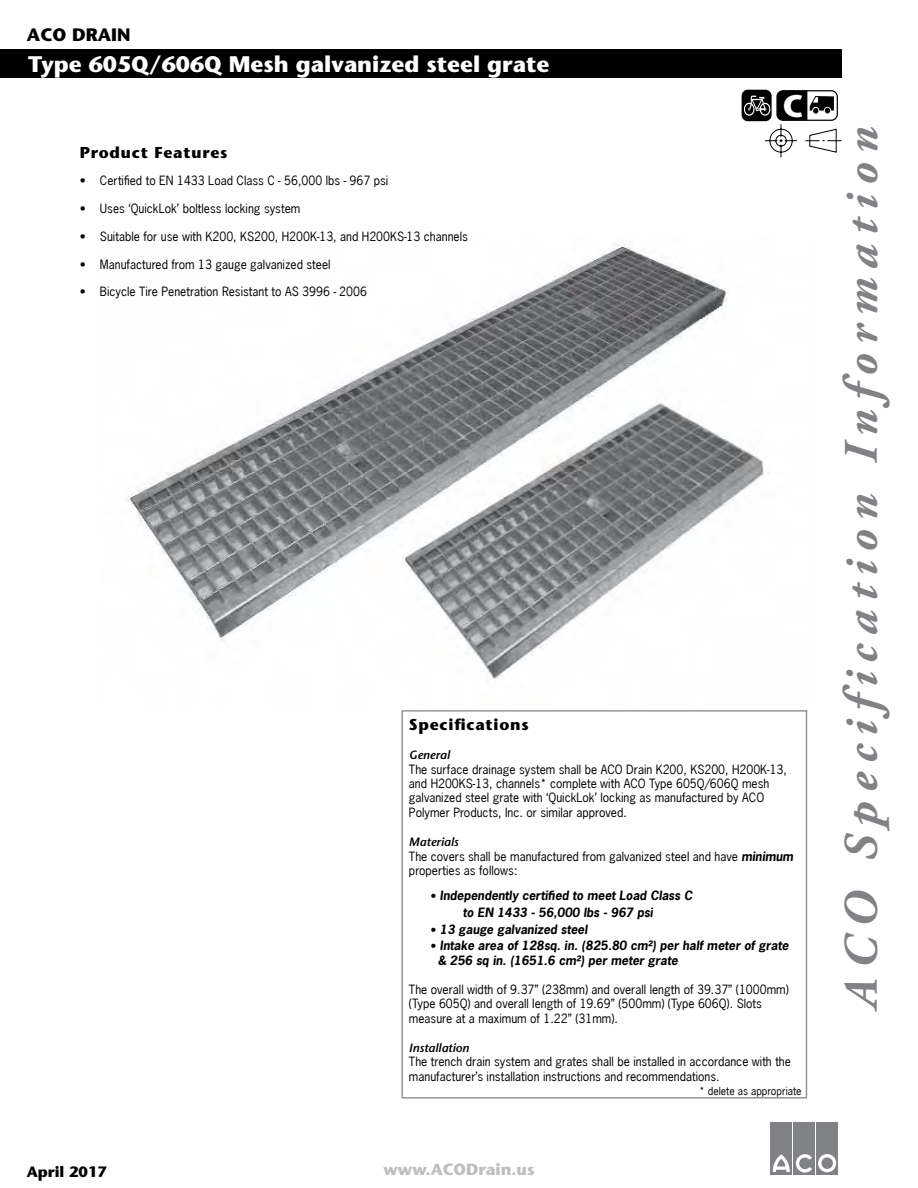
<style>
.page{position:relative;width:918px;height:1188px;background:#fff}
.page>*{position:absolute;margin:0;border:0;box-sizing:border-box;transform-origin:0 0}
.t1{font:italic 700 48px "Adobe Garamond Pro";letter-spacing:.2em;color:#808285}
.t2{font:700 31.35px "Stone Sans";color:#fff}
.t3{font:700 22.5px "Stone Sans";color:#fff}
.t4{font:700 18px "Stone Sans";color:#000}
.t5{font:700 16.2px "Stone Sans";color:#bcbec0}
.t6{font:700 15.75px "Stone Sans";letter-spacing:.05em;color:#000}
.t7{font:700 15px "Stone Sans";color:#000}
.t8{font:12px/14.5px "News Gothic";color:#000}
.t9{font:italic 700 12px/17px "News Gothic";color:#000;text-align:center}
.t10{font:italic 600 12px "Stone Sans";color:#000}
.t11{font:10.5px "News Gothic";color:#000}
.s1{font-weight:700;font-style:italic}
.s2{font-family:"Stone Sans";font-weight:600}
</style>
<div class="page">
<div style="left:771px;top:1122px;width:21px;height:52px;background:#808285"></div>
<div style="left:794px;top:1122px;width:21px;height:52px;background:#808285"></div>
<div style="left:816px;top:1122px;width:22px;height:52px;background:#808285"></div>
<svg style="left:818px;top:1154px;width:18px;height:18px"></svg>
<svg style="left:772px;top:1154px;width:40px;height:19px"></svg>
<div style="left:0;top:50px;width:841px;height:28px;background:#000"></div>
<div style="left:742px;top:90px;width:30px;height:31px;background:#000;border-radius:6px"></div>
<div style="left:776px;top:90px;width:62px;height:31px;border:1px solid #000;border-radius:6px"></div>
<svg style="left:744px;top:91px;width:97px;height:66px"></svg>
<img style="left:127px;top:244px;width:642px;height:435px">
<div style="left:401px;top:710px;width:406px;height:389px;background:#fff;border:2px solid #939598"></div>
<h3 class="t4" style="left:27px;top:24px;width:105px">ACO DRAIN</h3>
<h3 class="t3" style="left:28px;top:51px;width:523px">Type 605Q/606Q Mesh galvanized steel grate</h3>
<h3 class="t6" style="left:80px;top:143px;width:149px">Product Features</h3>
<p class="t8" style="left:80px;top:173px;width:310px">• Certified to EN 1433 Load Class C - 56,000 lbs - 967 psi</p>
<p class="t8" style="left:80px;top:201px;width:222px">• Uses ‘QuickLok’ boltless locking system</p>
<p class="t8" style="left:80px;top:229px;width:390px">• Suitable for use with K200, KS200, H200K-13, and H200KS-13 channels</p>
<p class="t8" style="left:80px;top:257px;width:252px">• Manufactured from 13 gauge galvanized steel</p>
<p class="t8" style="left:80px;top:284px;width:289px">• Bicycle Tire Penetration Resistant to AS 3996 - 2006</p>
<h2 class="t2" style="left:783px;top:87px;width:22px">C</h2>
<h3 class="t6" style="left:409px;top:715px;width:121px">Specifications</h3>
<p class="t10" style="left:409px;top:748px;width:42px">General</p>
<p class="t8" style="left:409px;top:762px;width:380px">The surface drainage system shall be ACO Drain K200, KS200, H200K-13, and H200KS-13, channels* complete with ACO Type 605Q/606Q mesh galvanized steel grate with ‘QuickLok’ locking as manufactured by ACO Polymer Products, Inc. or similar approved.</p>
<p class="t10" style="left:409px;top:835px;width:51px">Materials</p>
<p class="t8" style="left:409px;top:849px;width:386px">The covers shall be manufactured from galvanized steel and have <span class="s1">minimum </span>properties as follows:</p>
<p class="t9" style="left:430px;top:887px;width:264px"><span class="s2">•</span> Independently certified to meet Load Class C to EN 1433 - 56,000 lbs - 967 psi</p>
<p class="t9" style="left:430px;top:921px;width:159px"><span class="s2">•</span> 13 gauge galvanized steel</p>
<p class="t9" style="left:438px;top:938px;width:352px;line-height:14.4px;text-align:left;text-indent:-7px"><span class="s2">•</span> Intake area of 128sq. in. (825.80 cm²) per half meter of grate &amp; 256 sq in. (1651.6 cm²) per meter grate</p>
<p class="t8" style="left:409px;top:982px;width:381px">The overall width of 9.37” (238mm) and overall length of 39.37” (1000mm) (Type 605Q) and overall length of 19.69” (500mm) (Type 606Q). Slots measure at a maximum of 1.22” (31mm).</p>
<p class="t10" style="left:409px;top:1040px;width:62px">Installation</p>
<p class="t8" style="left:409px;top:1054px;width:384px">The trench drain system and grates shall be installed in accordance with the manufacturer’s installation instructions and recommendations.</p>
<p class="t11" style="left:699px;top:1084px;width:104px">* delete as appropriate</p>
<p class="t7" style="left:27px;top:1162px;width:82px">April 2017</p>
<h3 class="t5" style="left:383px;top:1160px;width:153px">www.ACODrain.us</h3>
<h1 class="t1" style="left:834px;top:1008px;width:882px;rotate:-90deg">ACO Specification Information</h1>
</div>
